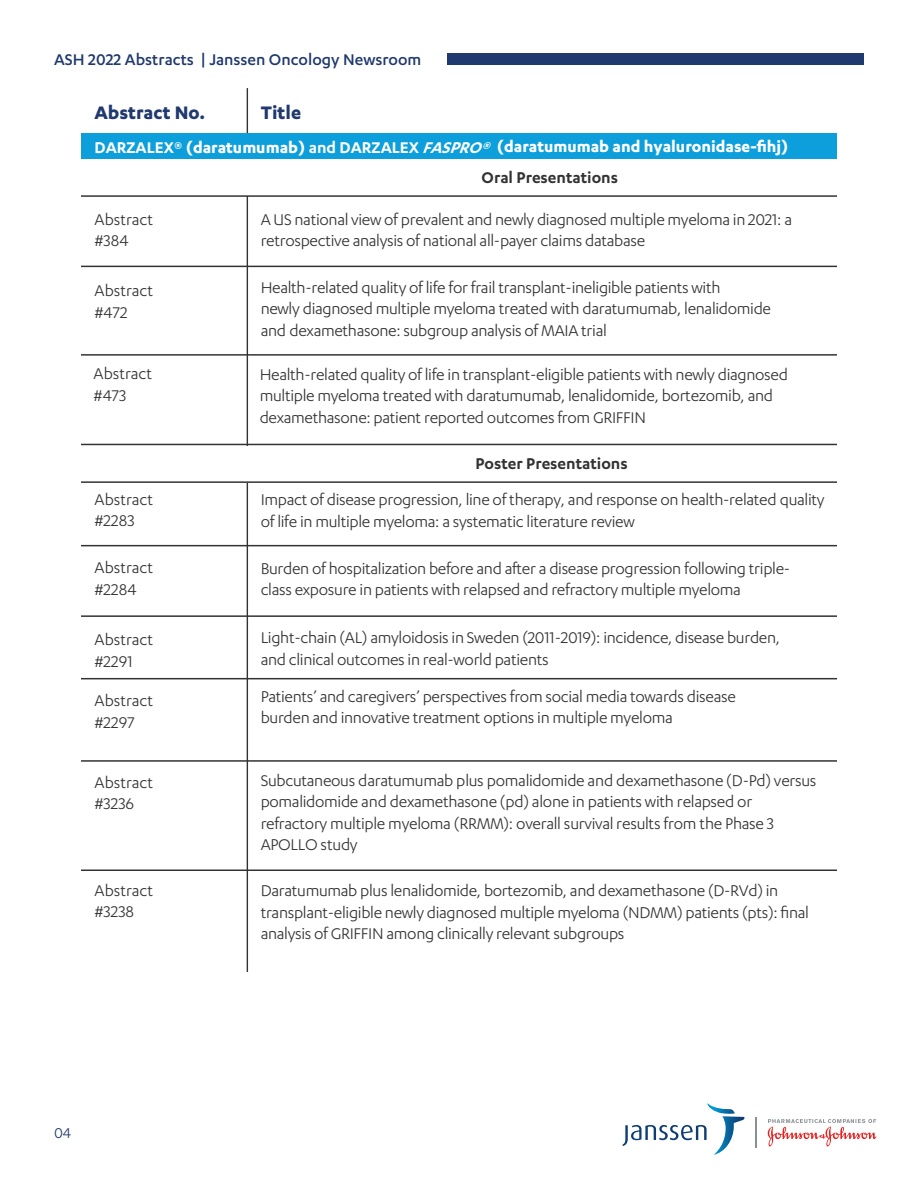
<style>
.page{position:relative;width:918px;height:1188px;background:#fff}
.page>*{position:absolute;margin:0;border:0;box-sizing:border-box;transform-origin:0 0}
.t1{font:700 21px "Karbon";color:#20396e}
.t2{font:18px/21.6px "Karbon";letter-spacing:-.02em;color:#333}
.t3{font:18px/21.6px "Karbon";color:#333}
.t4{font:700 18px/31.2px "Karbon";color:#fff}
.t5{font:500 18px "Karbon";color:#20396e}
.t6{font:600 18px "Karbon";color:#333}
.t7{font:16.5px "Karbon";color:#1e3a6b}
.s1{font-weight:600}
.s2{font-weight:600;font-style:italic}
.s3{font-weight:600;color:#333}
</style>
<div class="page">
<hr style="left:247px;top:88px;width:1px;height:884px;background:#333">
<div style="left:81px;top:133px;width:756px;height:27px;background:#0d9fdb"></div>
<div style="left:81px;top:160px;width:756px;height:36px;background:#fff"></div>
<hr style="left:81px;top:195px;width:756px;height:2px;background:#333">
<hr style="left:81px;top:545px;width:756px;height:1px;background:#333">
<hr style="left:81px;top:870px;width:756px;height:1px;background:#333">
<hr style="left:81px;top:760px;width:756px;height:2px;background:#333">
<div style="left:447px;top:54px;width:417px;height:11px;background:#20396e"></div>
<hr style="left:81px;top:266px;width:756px;height:1px;background:#333">
<hr style="left:81px;top:354px;width:756px;height:2px;background:#333">
<div style="left:81px;top:446px;width:756px;height:36px;background:#fff"></div>
<hr style="left:81px;top:444px;width:756px;height:1px;background:#333">
<hr style="left:81px;top:481px;width:756px;height:2px;background:#333">
<hr style="left:81px;top:615px;width:756px;height:2px;background:#333">
<hr style="left:81px;top:678px;width:756px;height:1px;background:#333">
<svg style="left:768px;top:1119px;width:108px;height:27px"></svg>
<hr style="left:756px;top:1117px;width:1px;height:31px;background:#899094">
<svg style="left:623px;top:1103px;width:121px;height:52px"></svg>
<p class="t5" style="left:54px;top:49px;width:369px">ASH 2022 Abstracts | Janssen Oncology Newsroom</p>
<p class="t1" style="left:94px;top:101px;width:112px">Abstract No.</p>
<p class="t1" style="left:261px;top:101px;width:42px">Title</p>
<p class="t4" style="left:482px;top:130px;width:309px;text-indent:-387px"><span class="s1">DARZALEX®</span> (daratumumab) <span class="s1">and DARZALEX</span> <span class="s2">FASPRO®</span>(daratumumab and hyaluronidase-fihj)<br><span class="s3">Oral Presentations</span></p>
<p class="t3" style="left:95px;top:208px;width:60px">Abstract #384</p>
<p class="t2" style="left:261px;top:208px;width:533px">A US national view of prevalent and newly diagnosed multiple myeloma in 2021: a retrospective analysis of national all-payer claims database</p>
<p class="t3" style="left:95px;top:279px;width:60px">Abstract #472</p>
<p class="t2" style="left:261px;top:276px;width:512px">Health-related quality of life for frail transplant-ineligible patients with<br>newly diagnosed multiple myeloma treated with daratumumab, lenalidomide and dexamethasone: subgroup analysis of MAIA trial</p>
<p class="t3" style="left:94px;top:362px;width:60px">Abstract #473</p>
<p class="t2" style="left:260px;top:363px;width:530px">Health-related quality of life in transplant-eligible patients with newly diagnosed multiple myeloma treated with daratumumab, lenalidomide, bortezomib, and dexamethasone: patient reported outcomes from GRIFFIN</p>
<p class="t6" style="left:475px;top:453px;width:154px">Poster Presentations</p>
<p class="t3" style="left:95px;top:488px;width:60px">Abstract #2283</p>
<p class="t2" style="left:261px;top:488px;width:565px">Impact of disease progression, line of therapy, and response on health-related quality of life in multiple myeloma: a systematic literature review</p>
<p class="t3" style="left:95px;top:556px;width:60px">Abstract #2284</p>
<p class="t2" style="left:261px;top:557px;width:531px">Burden of hospitalization before and after a disease progression following triple&shy;class exposure in patients with relapsed and refractory multiple myeloma</p>
<p class="t3" style="left:95px;top:628px;width:60px">Abstract #2291</p>
<p class="t2" style="left:261px;top:626px;width:521px">Light-chain (AL) amyloidosis in Sweden (2011-2019): incidence, disease burden, and clinical outcomes in real-world patients</p>
<p class="t3" style="left:95px;top:689px;width:60px">Abstract #2297</p>
<p class="t2" style="left:261px;top:685px;width:477px">Patients’ and caregivers’ perspectives from social media towards disease burden and innovative treatment options in multiple myeloma</p>
<p class="t3" style="left:95px;top:771px;width:60px">Abstract #3236</p>
<p class="t2" style="left:261px;top:769px;width:557px">Subcutaneous daratumumab plus pomalidomide and dexamethasone (D-Pd) versus pomalidomide and dexamethasone (pd) alone in patients with relapsed or refractory multiple myeloma (RRMM): overall survival results from the Phase 3<br>APOLLO study</p>
<p class="t3" style="left:95px;top:879px;width:60px">Abstract #3238</p>
<p class="t2" style="left:261px;top:879px;width:550px">Daratumumab plus lenalidomide, bortezomib, and dexamethasone (D-RVd) in transplant-eligible newly diagnosed multiple myeloma (NDMM) patients (pts): final analysis of GRIFFIN among clinically relevant subgroups</p>
<p class="t7" style="left:54px;top:1124px;width:19px">04</p>
</div>
